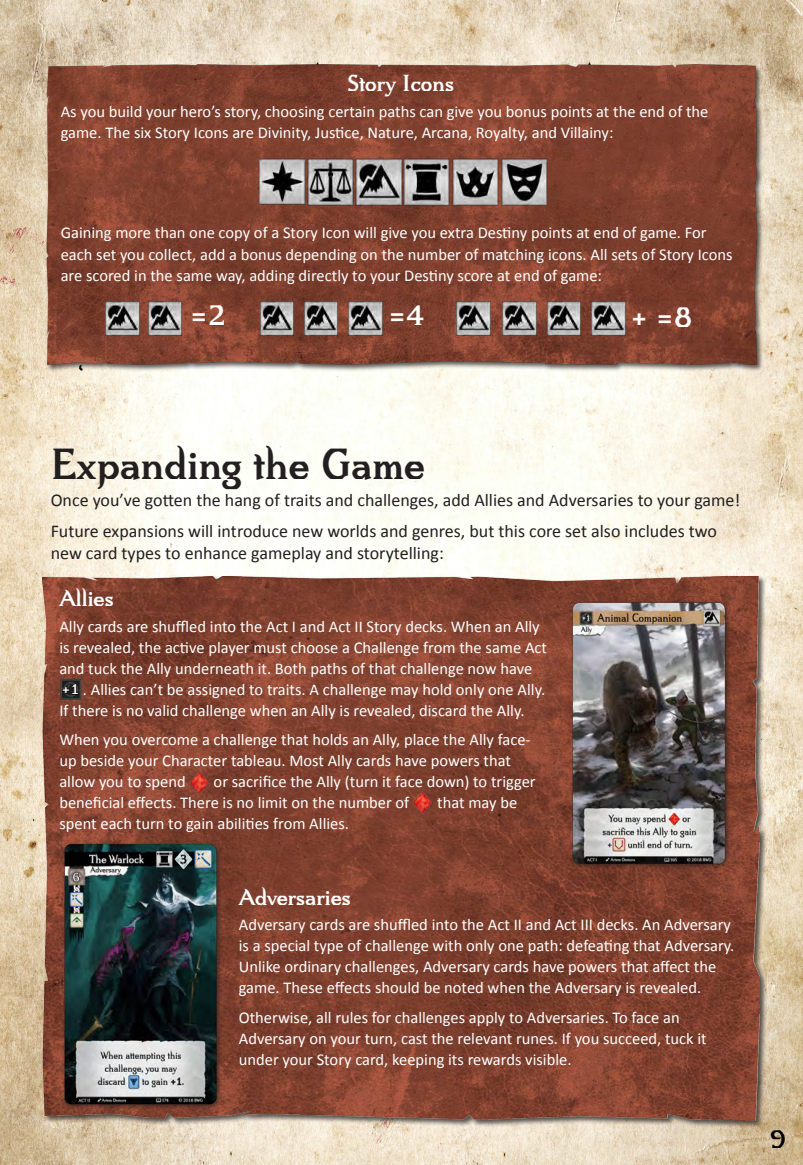
<style>
.page{position:relative;width:803px;height:1165px;background:#fff}
.page>*{position:absolute;margin:0;border:0;box-sizing:border-box;transform-origin:0 0}
.t1{font:700 45px "Eulipia";color:#231f20}
.t2{font:700 30px "Eulipia";color:#fff}
.t3{font:700 27px "Eulipia";color:#000}
.t4{font:700 24px "Eulipia";color:#fff}
.t5{font:18px/31px "Calibri";color:#231f20}
.t6{font:16.5px/21px "Calibri";color:#fff}
.s1{font-family:"Eulipia";font-weight:700;font-size:15px}
</style>
<div class="page">
<img style="left:0;top:0;width:803px;height:1164px">
<div style="left:45px;top:63px;width:718px;height:309px;background:#231f20;opacity:.75"></div>
<img style="left:43px;top:64px;width:717px;height:302px">
<div style="left:41px;top:575px;width:726px;height:553px;background:#231f20;opacity:.75"></div>
<img style="left:43px;top:576px;width:716px;height:544px">
<img style="left:105px;top:300px;width:35px;height:36px">
<img style="left:147px;top:300px;width:36px;height:36px">
<img style="left:259px;top:300px;width:36px;height:36px">
<img style="left:303px;top:300px;width:36px;height:36px">
<img style="left:347px;top:300px;width:36px;height:36px">
<img style="left:456px;top:300px;width:35px;height:36px">
<img style="left:502px;top:300px;width:35px;height:36px">
<img style="left:546px;top:300px;width:36px;height:36px">
<img style="left:590px;top:300px;width:36px;height:36px">
<img style="left:257px;top:157px;width:293px;height:49px">
<div style="left:569px;top:593px;width:166px;height:276px;background:#231f20;opacity:.75"></div>
<img style="left:567px;top:596px;width:164px;height:273px">
<img style="left:59px;top:677px;width:24px;height:24px">
<div style="left:189px;top:770px;width:20px;height:24px;background:#231f20;opacity:.45"></div>
<img style="left:190px;top:770px;width:20px;height:23px">
<img style="left:413px;top:791px;width:20px;height:23px">
<img style="left:58px;top:838px;width:164px;height:272px">
<svg style="left:62px;top:683px;width:17px;height:11px"></svg>
<h3 class="t4" style="left:348px;top:70px;width:108px">Story Icons</h3>
<p class="t6" style="left:61px;top:100px;width:649px">As you build your hero’s story, choosing certain paths can give you bonus points at the end of the game. The six Story Icons are Divinity, Justice, Nature, Arcana, Royalty, and Villainy:</p>
<p class="t6" style="left:61px;top:222px;width:673px">Gaining more than one copy of a Story Icon will give you extra Destiny points at end of game. For each set you collect, add a bonus depending on the number of matching icons. All sets of Story Icons are scored in the same way, adding directly to your Destiny score at end of game:</p>
<h2 class="t2" style="left:190px;top:297px;width:38px">=2</h2>
<h2 class="t2" style="left:388px;top:298px;width:38px">=4</h2>
<h2 class="t2" style="left:630px;top:299px;width:64px">+ =8</h2>
<h1 class="t1" style="left:51px;top:438px;width:376px">Expanding the Game</h1>
<p class="t5" style="left:51px;top:483px;width:691px">Once you’ve gotten the hang of traits and challenges, add Allies and Adversaries to your game!<br>Future expansions will introduce new worlds and genres, but this core set also includes two</p>
<p class="t5" style="left:51px;top:537px;width:395px">new card types to enhance gameplay and storytelling:</p>
<h3 class="t4" style="left:59px;top:584px;width:56px">Allies</h3>
<p class="t6" style="left:59px;top:615px;width:489px">Ally cards are shuffled into the Act I and Act II Story decks. When an Ally is revealed, the active player must choose a Challenge from the same Act and tuck the Ally underneath it. Both paths of that challenge now have <span class="s1">+1</span> . Allies can’t be assigned to traits. A challenge may hold only one Ally.<br>If there is no valid challenge when an Ally is revealed, discard the Ally.</p>
<p class="t6" style="left:59px;top:728px;width:473px">When you overcome a challenge that holds an Ally, place the Ally face&shy;up beside your Character tableau. Most Ally cards have powers that allow you to spend</p>
<p class="t6" style="left:59px;top:770px;width:478px;text-indent:154px">or sacrifice the Ally (turn it face down) to trigger beneficial effects. There is no limit on the number of</p>
<p class="t6" style="left:437px;top:791px;width:82px">that may be</p>
<p class="t6" style="left:59px;top:812px;width:291px">spent each turn to gain abilities from Allies.</p>
<h3 class="t4" style="left:239px;top:883px;width:114px">Adversaries</h3>
<p class="t6" style="left:239px;top:913px;width:497px">Adversary cards are shuffled into the Act II and Act III decks. An Adversary is a special type of challenge with only one path: defeating that Adversary.<br>Unlike ordinary challenges, Adversary cards have powers that affect the game. These effects should be noted when the Adversary is revealed.</p>
<p class="t6" style="left:239px;top:1005px;width:469px">Otherwise, all rules for challenges apply to Adversaries. To face an<br>Adversary on your turn, cast the relevant runes. If you succeed, tuck it under your Story card, keeping its rewards visible.</p>
<h3 class="t3" style="left:770px;top:1123px;width:18px">9</h3>
</div>
